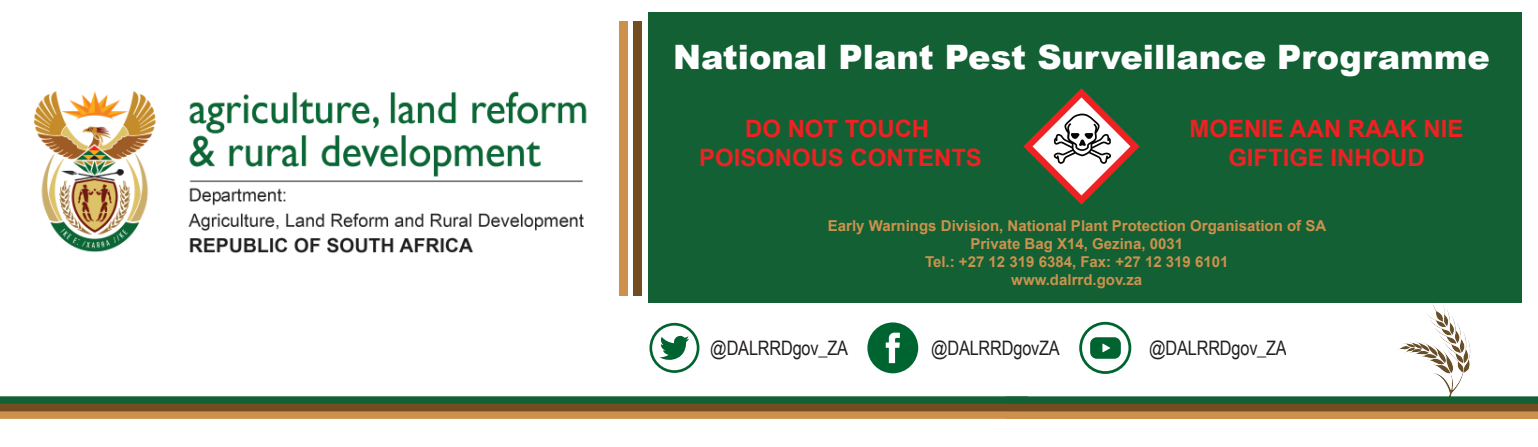
<style>
.page{position:relative;width:1538px;height:447px;background:#fff}
.page>*{position:absolute;margin:0;border:0;box-sizing:border-box;transform-origin:0 0}
.t1{font:900 33.6px "Arial";color:#fff}
.t2{font:700 23.8px/28.7px "Arial";color:#ee2123;text-align:center}
.t3{font:19.95px "Arial Narrow";letter-spacing:-.01em;color:#231f20}
.t4{font:700 15.05px/17.8px "Arial";color:#cc924d;text-align:center}
</style>
<div class="page">
<img style="left:1007px;top:302px;width:531px;height:116px">
<img style="left:35px;top:82px;width:599px;height:202px">
<img style="left:0;top:373px;width:1027px;height:45px">
<div style="left:648px;top:12px;width:874px;height:290px;background:#136034"></div>
<svg style="left:649px;top:323px;width:50px;height:49px"></svg>
<div style="left:867px;top:322px;width:51px;height:51px;background:#006431;border-radius:50%"></div>
<svg style="left:886px;top:332px;width:14px;height:31px"></svg>
<svg style="left:1079px;top:321px;width:52px;height:52px"></svg>
<div style="left:634px;top:22px;width:8px;height:274px;background:#734d21"></div>
<div style="left:619px;top:22px;width:8px;height:274px;background:#cc924d"></div>
<svg style="left:1023px;top:88px;width:117px;height:116px"></svg>
<h1 class="t1" style="left:673px;top:33px;width:818px">National Plant Pest Surveillance Programme</h1>
<h2 class="t2" style="left:699px;top:115px;width:284px">DO NOT TOUCH<br>POISONOUS CONTENTS</h2>
<h2 class="t2" style="left:1189px;top:115px;width:275px">MOENIE AAN RAAK NIE<br>GIFTIGE INHOUD</h2>
<p class="t4" style="left:828px;top:217px;width:500px">Early Warnings Division, National Plant Protection Organisation of SA Private Bag X14, Gezina, 0031<br>Tel.: +27 12 319 6384, Fax: +27 12 319 6101<br>www.dalrrd.gov.za</p>
<h3 class="t3" style="left:710px;top:333px;width:139px">@DALRRDgov_ZA</h3>
<h3 class="t3" style="left:931px;top:333px;width:130px">@DALRRDgovZA</h3>
<h3 class="t3" style="left:1149px;top:333px;width:139px">@DALRRDgov_ZA</h3>
</div>
